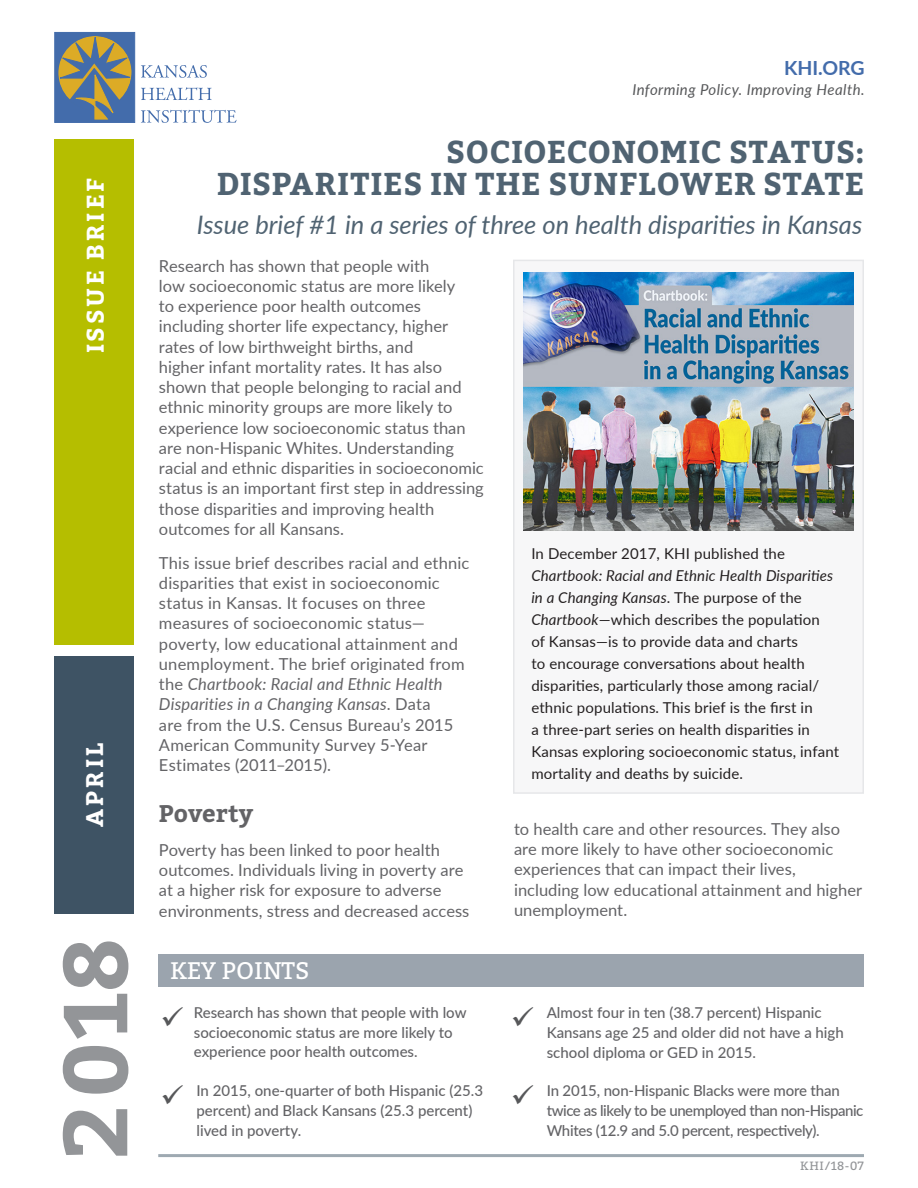
<style>
.page{position:relative;width:918px;height:1188px;background:#fff}
.page>*{position:absolute;margin:0;border:0;box-sizing:border-box;transform-origin:0 0}
.t1{font:700 90px "Bitter";color:#939598}
.Headline{font:700 31.5px/31.5px "Bitter";letter-spacing:.015em;color:#506372;text-align:right}
.t2{font:italic 25.5px "Lato";color:#506372}
.Document_Label{font:700 24px "Bitter";letter-spacing:.115em;color:#fff}
.t3{font:24px "Bitter";color:#fff}
.Body_Header_1{font:700 24px "Bitter";color:#636366}
.Month{font:700 24px "Bitter";letter-spacing:.135em;color:#fff}
.t4{font:700 19.5px "Lato";color:#436cab}
._2017_body{font:16.5px/20.2px "Lato";letter-spacing:.005em;color:#636366}
.t5{font:15px/22px "Lato";letter-spacing:.01em;color:#231f20}
.t6{font:500 15px/19.5px "Lato";color:#636366}
.t7{font:500 15px/19.8px "Lato";letter-spacing:-.025em;color:#636366}
.t8{font:italic 15px "Lato";letter-spacing:.03em;color:#57585a}
.Issue_Number{font:12px "Bitter";letter-spacing:.045em;color:#939598}
.s1{font-style:italic}
</style>
<div class="page">
<div style="left:55px;top:139px;width:79px;height:505px;background:#b5be00"></div>
<div style="left:54px;top:656px;width:80px;height:258px;background:#3e5364"></div>
<svg style="left:141px;top:65px;width:66px;height:13px"></svg>
<svg style="left:141px;top:87px;width:71px;height:13px"></svg>
<svg style="left:141px;top:110px;width:96px;height:13px"></svg>
<div style="left:55px;top:32px;width:80px;height:90px;background:#436cab"></div>
<svg style="left:58px;top:34px;width:76px;height:86px"></svg>
<div style="left:158px;top:955px;width:706px;height:32px;background:#9ba4ae"></div>
<hr style="left:158px;top:1154px;width:706px;height:3px;background:#3e5364">
<div style="left:513px;top:260px;width:351px;height:534px;background:#f7f7f8;border:2px solid #e6e7e9"></div>
<img style="left:524px;top:272px;width:329px;height:258px">
<p class="Document_Label" style="left:77px;top:353px;width:177px;rotate:-90deg">ISSUE BRIEF</p>
<p class="Month" style="left:76px;top:827px;width:86px;rotate:-90deg">APRIL</p>
<p class="t1" style="left:26px;top:1159px;width:223px;rotate:-90deg">2018</p>
<p class="t4" style="left:784px;top:54px;width:82px">KHI.ORG</p>
<p class="t8" style="left:632px;top:79px;width:234px">Informing Policy. Improving Health.</p>
<p class="Headline" style="left:217px;top:135px;width:649px">SOCIOECONOMIC STATUS:<br>DISPARITIES IN THE SUNFLOWER STATE</p>
<p class="t2" style="left:197px;top:206px;width:667px">Issue brief #1 in a series of three on health disparities in Kansas</p>
<p class="_2017_body" style="left:159px;top:255px;width:326px">Research has shown that people with<br>low socioeconomic status are more likely<br>to experience poor health outcomes including shorter life expectancy, higher rates of low birthweight births, and<br>higher infant mortality rates. It has also shown that people belonging to racial and ethnic minority groups are more likely to experience low socioeconomic status than are non-Hispanic Whites. Understanding racial and ethnic disparities in socioeconomic status is an important first step in addressing those disparities and improving health outcomes for all Kansans.</p>
<p class="_2017_body" style="left:159px;top:552px;width:312px">This issue brief describes racial and ethnic disparities that exist in socioeconomic status in Kansas. It focuses on three measures of socioeconomic status— poverty, low educational attainment and unemployment. The brief originated from the <span class="s1">Chartbook: Racial and Ethnic Health Disparities in a Changing Kansas</span>. Data<br>are from the U.S. Census Bureau’s 2015<br>American Community Survey 5-Year Estimates (2011–2015).</p>
<p class="Body_Header_1" style="left:159px;top:795px;width:96px">Poverty</p>
<p class="_2017_body" style="left:159px;top:839px;width:312px">Poverty has been linked to poor health outcomes. Individuals living in poverty are at a higher risk for exposure to adverse environments, stress and decreased access</p>
<p class="t5" style="left:531px;top:541px;width:309px">In December 2017, KHI published the <span class="s1">Chartbook: Racial and Ethnic Health Disparities in a Changing Kansas</span>. The purpose of the <span class="s1">Chartbook</span>—which describes the population<br>of Kansas—is to provide data and charts<br>to encourage conversations about health disparities, particularly those among racial/ ethnic populations. This brief is the first in<br>a three-part series on health disparities in Kansas exploring socioeconomic status, infant mortality and deaths by suicide.</p>
<p class="_2017_body" style="left:514px;top:818px;width:350px">to health care and other resources. They also are more likely to have other socioeconomic experiences that can impact their lives, including low educational attainment and higher unemployment.</p>
<p class="t3" style="left:170px;top:953px;width:141px">KEY POINTS</p>
<p class="t6" style="left:194px;top:1003px;width:274px">Research has shown that people with low socioeconomic status are more likely to experience poor health outcomes.</p>
<p class="t6" style="left:196px;top:1080px;width:288px">In 2015, one-quarter of both Hispanic (25.3 percent) and Black Kansans (25.3 percent) lived in poverty.</p>
<p class="t6" style="left:547px;top:1002px;width:299px;line-height:20px">Almost four in ten (38.7 percent) Hispanic<br>Kansans age 25 and older did not have a high school diploma or GED in 2015.</p>
<p class="t7" style="left:547px;top:1080px;width:318px">In 2015, non-Hispanic Blacks were more than twice as likely to be unemployed than non-Hispanic<br>Whites (12.9 and 5.0 percent, respectively).</p>
<p class="Issue_Number" style="left:800px;top:1157px;width:65px">KHI/18-07</p>
</div>
